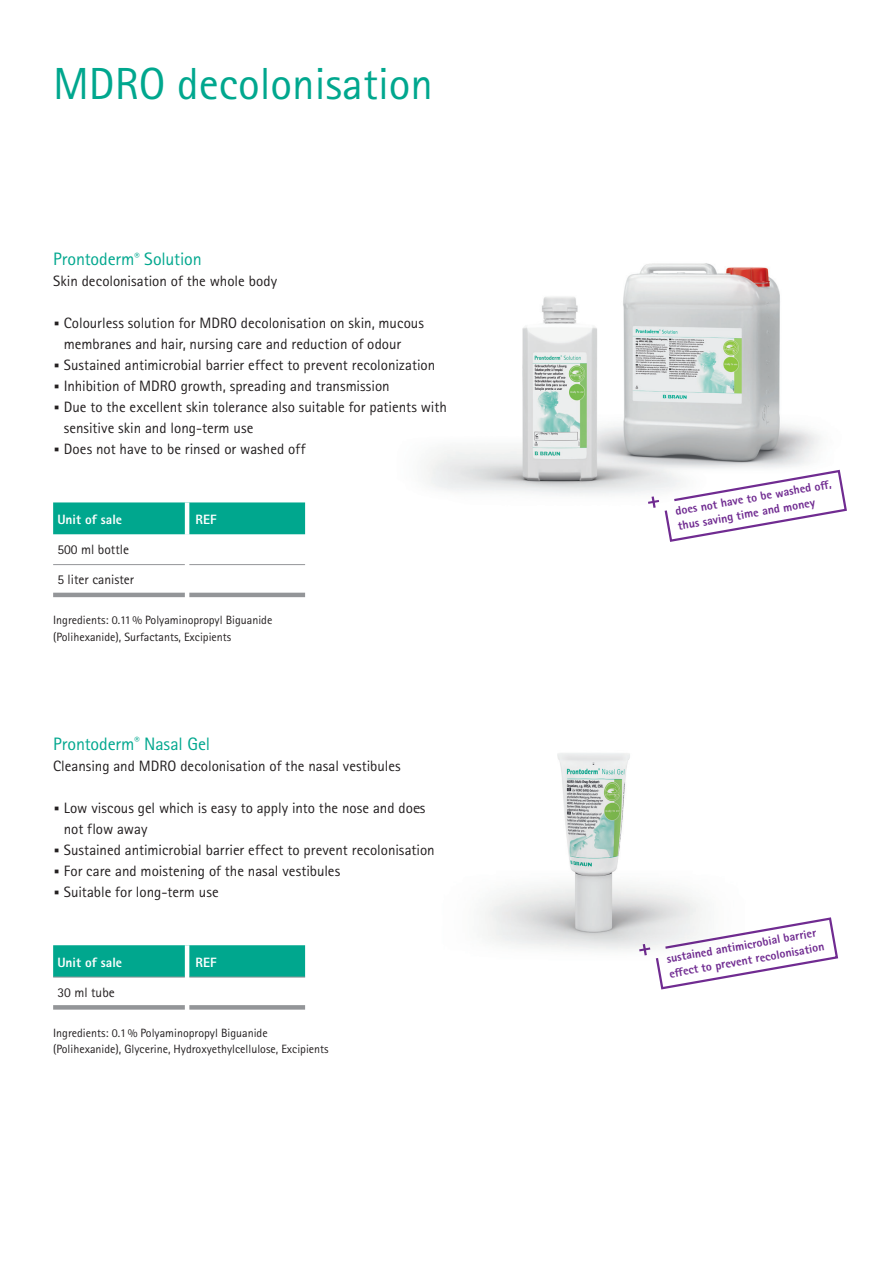
<style>
.page{position:relative;width:893px;height:1263px;background:#fff}
.page>*{position:absolute;margin:0;border:0;box-sizing:border-box;transform-origin:0 0}
.t1{font:45px "Rotis Sans Serif Pro";color:#00a78e}
.t2{font:18px "Rotis Sans Serif Pro";letter-spacing:-.01em;color:#00a78e}
.t3{font:15px "Rotis Sans Serif Pro";color:#231f20}
.t4{font:13.5px "Rotis Sans Serif Pro";color:#231f20}
.t5{font:800 13.5px "Rotis Sans Serif Pro";color:#fff}
.t6{font:12px/16.5px "Rotis Sans Serif Pro";color:#231f20}
.t7{font:800 12px/15px "Rotis Sans Serif Pro";color:#702b91}
.s1{font-weight:800;font-size:30px}
</style>
<div class="page">
<img style="left:426px;top:263px;width:394px;height:231px">
<svg style="left:648px;top:468px;width:199px;height:74px"></svg>
<div style="left:53px;top:502px;width:252px;height:32px;background:#00a78e"></div>
<hr style="left:185px;top:502px;width:4px;height:32px;background:#fff">
<hr style="left:53px;top:564px;width:132px;height:1px;background:#939598">
<hr style="left:189px;top:564px;width:116px;height:1px;background:#939598">
<hr style="left:53px;top:593px;width:132px;height:4px;background:#939598">
<hr style="left:189px;top:593px;width:116px;height:4px;background:#939598">
<svg style="left:657px;top:917px;width:181px;height:73px"></svg>
<svg style="left:53px;top:945px;width:252px;height:32px;background:#04a78f"></svg>
<hr style="left:185px;top:945px;width:4px;height:32px;background:#fff">
<hr style="left:53px;top:977px;width:132px;height:1px;background:#939598">
<hr style="left:189px;top:977px;width:116px;height:1px;background:#939598">
<div style="left:53px;top:1005px;width:132px;height:5px;background:#939598"></div>
<div style="left:189px;top:1005px;width:116px;height:5px;background:#939598"></div>
<img style="left:485px;top:888px;width:286px;height:78px">
<img style="left:524px;top:753px;width:136px;height:213px">
<h1 class="t1" style="left:53px;top:57px;width:381px">MDRO decolonisation</h1>
<p class="t2" style="left:53px;top:249px;width:150px">Prontoderm<sup>®</sup> Solution</p>
<p class="t3" style="left:53px;top:272px;width:226px">Skin decolonisation of the whole body</p>
<p class="t3" style="left:53px;top:314px;width:372px"><span class="s1">·</span> Colourless solution for MDRO decolonisation on skin, mucous</p>
<p class="t3" style="left:64px;top:335px;width:339px">membranes and hair, nursing care and reduction of odour</p>
<p class="t3" style="left:53px;top:356px;width:384px"><span class="s1">·</span> Sustained antimicrobial barrier effect to prevent recolonization</p>
<p class="t3" style="left:53px;top:377px;width:338px"><span class="s1">·</span> Inhibition of MDRO growth, spreading and transmission</p>
<p class="t3" style="left:53px;top:398px;width:395px"><span class="s1">·</span> Due to the excellent skin tolerance also suitable for patients with</p>
<p class="t3" style="left:64px;top:419px;width:191px">sensitive skin and long-term use</p>
<p class="t3" style="left:53px;top:440px;width:254px"><span class="s1">·</span> Does not have to be rinsed or washed off</p>
<p class="t5" style="left:57px;top:511px;width:66px">Unit of sale</p>
<p class="t5" style="left:196px;top:511px;width:23px">REF</p>
<p class="t4" style="left:57px;top:542px;width:73px">500 ml bottle</p>
<p class="t4" style="left:57px;top:572px;width:78px">5 liter canister</p>
<p class="t6" style="left:53px;top:612px;width:221px">Ingredients: 0.11% Polyaminopropyl Biguanide (Polihexanide), Surfactants, Excipients</p>
<p class="t2" style="left:53px;top:733px;width:158px">Prontoderm<sup>®</sup> Nasal Gel</p>
<p class="t3" style="left:53px;top:757px;width:349px">Cleansing and MDRO decolonisation of the nasal vestibules</p>
<p class="t3" style="left:53px;top:799px;width:374px"><span class="s1">·</span> Low viscous gel which is easy to apply into the nose and does</p>
<p class="t3" style="left:64px;top:820px;width:85px">not flow away</p>
<p class="t3" style="left:53px;top:841px;width:383px"><span class="s1">·</span> Sustained antimicrobial barrier effect to prevent recolonisation</p>
<p class="t3" style="left:53px;top:862px;width:289px"><span class="s1">·</span> For care and moistening of the nasal vestibules</p>
<p class="t3" style="left:53px;top:883px;width:167px"><span class="s1">·</span> Suitable for long-term use</p>
<p class="t5" style="left:57px;top:953px;width:66px">Unit of sale</p>
<p class="t5" style="left:196px;top:953px;width:23px">REF</p>
<p class="t4" style="left:57px;top:984px;width:59px">30 ml tube</p>
<p class="t6" style="left:53px;top:1024px;width:277px">Ingredients: 0.1% Polyaminopropyl Biguanide (Polihexanide), Glycerine, Hydroxyethylcellulose, Excipients</p>
<p class="t7" style="left:674px;top:504px;width:160px;rotate:-10deg">does not have to be washed off , thus saving time and money</p>
<p class="t7" style="left:665px;top:951px;width:159px;rotate:-10deg">sustained antimicrobial barrier eff ect to prevent recolonisation</p>
</div>
